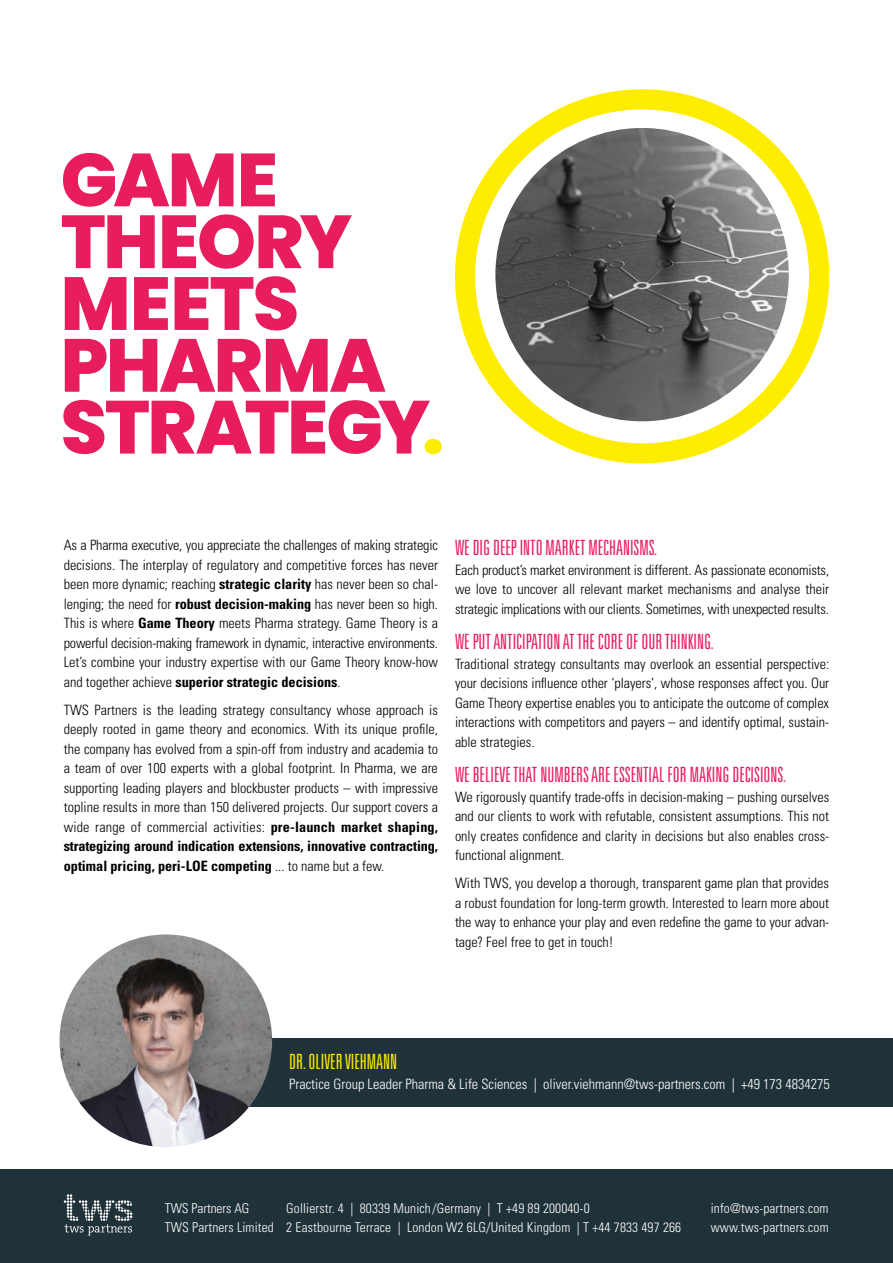
<style>
.page{position:relative;width:893px;height:1263px;background:#fff}
.page>*{position:absolute;margin:0;border:0;box-sizing:border-box;transform-origin:0 0}
.t1{font:800 75px/61.8px "Poppins";letter-spacing:-.03em;color:#e71d5e}
.t2{font:300 ultra-condensed 21px "Univers LT Std";color:#e71d5e}
.t3{font:300 ultra-condensed 21px "Univers LT Std";color:#ffed00}
.t4{font:300 condensed 14.25px/19.5px "Univers LT Std";color:#000;text-align:justify}
.t5{font:300 condensed 14.25px "Univers LT Std";color:#fff}
.t6{font:300 condensed 13.5px "Univers LT Std";letter-spacing:.01em;color:#fff}
.s1{color:#ffed00}
.s2{font-weight:700}
</style>
<div class="page">
<div style="left:221px;top:1039px;width:672px;height:68px;background:#203239"></div>
<img style="left:60px;top:934px;width:212px;height:213px;border-radius:106px">
<div style="left:0;top:1169px;width:893px;height:94px;background:#203239"></div>
<svg style="left:64px;top:1194px;width:68px;height:41px"></svg>
<div style="left:455px;top:89px;width:374px;height:374px;background:#ffed00;border-radius:50%"></div>
<div style="left:475px;top:109px;width:334px;height:334px;background:#fff;border-radius:50%"></div>
<img style="left:495px;top:128px;width:294px;height:293px;border-radius:147px">
<h1 class="t1" style="left:61px;top:150px;width:385px">GAME<br>THEORY<br>MEETS<br>PHARMA<br>STRATEGY<span class="s1">.</span></h1>
<p class="t4" style="left:64px;top:536px;width:376px">As a Pharma executive, you appreciate the challenges of making strategic decisions. The interplay of regulatory and competitive forces has never been more dynamic; reaching <span class="s2">strategic clarity</span> has never been so chal&shy;lenging; the need for <span class="s2">robust decision-making</span> has never been so high.<br>This is where <span class="s2">Game Theory</span> meets Pharma strategy. Game Theory is a powerful decision-making framework in dynamic, interactive environments.<br>Let’s combine your industry expertise with our Game Theory know-how and together achieve <span class="s2">superior strategic decisions</span>.</p>
<p class="t4" style="left:64px;top:700px;width:376px">TWS Partners is the leading strategy consultancy whose approach is deeply rooted in game theory and economics. With its unique profile, the company has evolved from a spin-off from industry and academia to a team of over 100 experts with a global footprint. In Pharma, we are supporting leading players and blockbuster products – with impressive topline results in more than 150 delivered projects. Our support covers a wide range of commercial activities: <span class="s2">pre-launch market shaping, strategizing around indication extensions, innovative contracting, optimal pricing, peri-LOE competing</span> ... to name but a few.</p>
<h2 class="t2" style="left:455px;top:537px;width:204px">WE DIG DEEP INTO MARKET MECHANISMS.</h2>
<p class="t4" style="left:455px;top:560px;width:376px">Each product’s market environment is different. As passionate economists, we love to uncover all relevant market mechanisms and analyse their strategic implications with our clients. Sometimes, with unexpected results.</p>
<h2 class="t2" style="left:455px;top:631px;width:260px">WE PUT ANTICIPATION AT THE CORE OF OUR THINKING.</h2>
<p class="t4" style="left:455px;top:654px;width:376px">Traditional strategy consultants may overlook an essential perspective: your decisions influence other ‘players’, whose responses affect you. Our Game Theory expertise enables you to anticipate the outcome of complex interactions with competitors and payers – and identify optimal, sustain&shy;able strategies.</p>
<h2 class="t2" style="left:455px;top:764px;width:332px">WE BELIEVE THAT NUMBERS ARE ESSENTIAL FOR MAKING DECISIONS.</h2>
<p class="t4" style="left:455px;top:787px;width:376px">We rigorously quantify trade-offs in decision-making – pushing ourselves and our clients to work with refutable, consistent assumptions. This not only creates confidence and clarity in decisions but also enables cross&shy;functional alignment.</p>
<p class="t4" style="left:455px;top:873px;width:376px">With TWS, you develop a thorough, transparent game plan that provides a robust foundation for long-term growth. Interested to learn more about the way to enhance your play and even redefine the game to your advan&shy;tage? Feel free to get in touch!</p>
<h2 class="t3" style="left:289px;top:1051px;width:109px">DR. OLIVER VIEHMANN</h2>
<p class="t5" style="left:289px;top:1075px;width:542px">Practice Group Leader Pharma &amp; Life Sciences | oliver.viehmann@tws-partners.com | +49 173 4834275</p>
<p class="t6" style="left:165px;top:1200px;width:86px">TWS Partners AG</p>
<p class="t6" style="left:286px;top:1200px;width:305px">Gollierstr. 4 | 80339 Munich/Germany | T +49 89 200040-0</p>
<p class="t6" style="left:711px;top:1200px;width:119px">info@tws-partners.com</p>
<p class="t6" style="left:165px;top:1219px;width:518px">TWS Partners Limited 2 Eastbourne Terrace | London W2 6LG/United Kingdom | T +44 7833 497 266</p>
<p class="t6" style="left:711px;top:1219px;width:119px">www.tws-partners.com</p>
</div>
